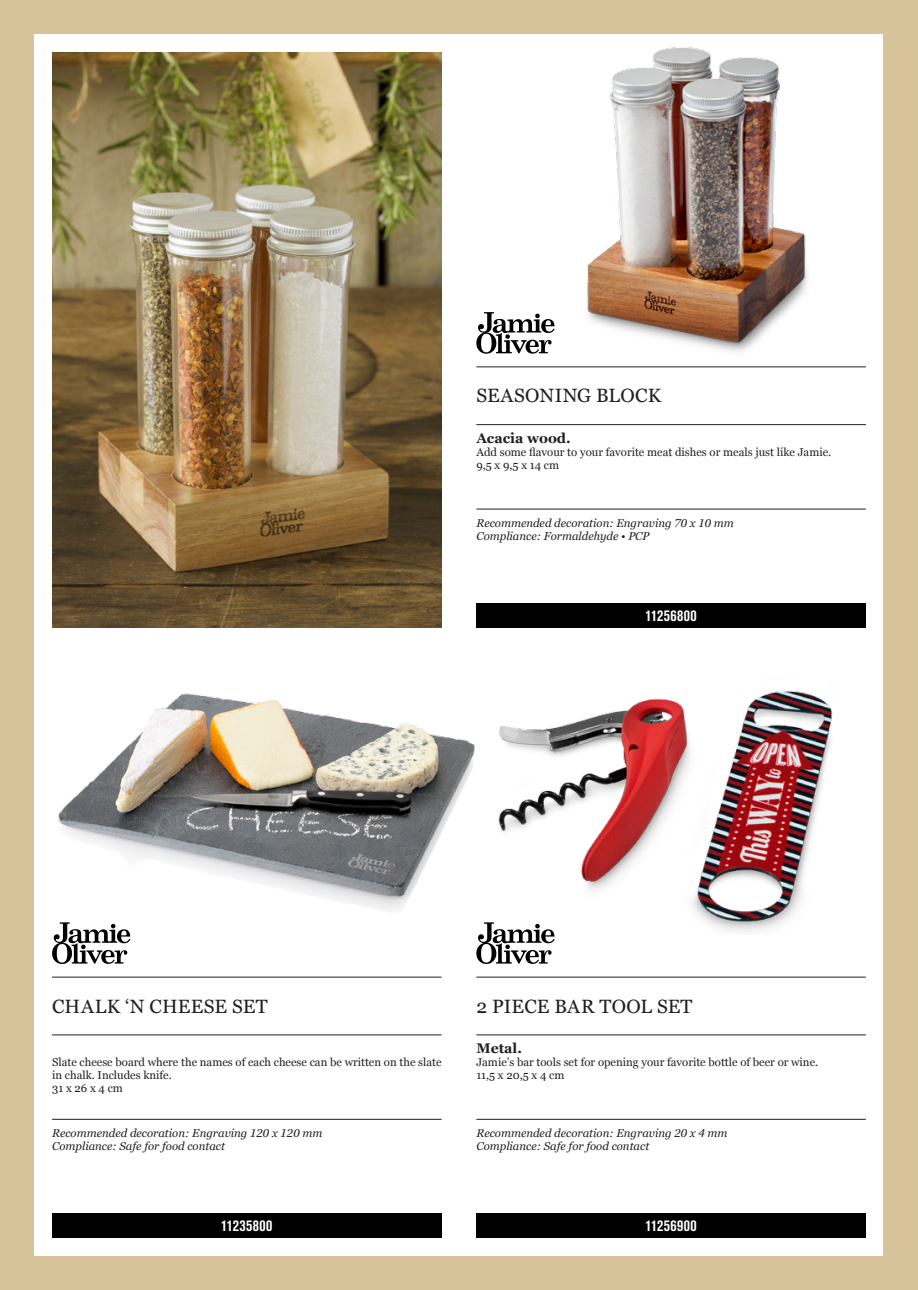
<style>
.page{position:relative;width:918px;height:1290px;background:#d6c399}
.page>*{position:absolute;margin:0;border:0;box-sizing:border-box;transform-origin:0 0}
.t1{font:19.25px "Georgia";letter-spacing:.015em;color:#231f20}
.t2{font:700 condensed 15.75px "Akzidenz Grotesk Pro";letter-spacing:.025em;color:#fff}
.t3{font:700 14px "Georgia";color:#231f20}
.t4{font:11.38px/13.1px "Georgia";color:#231f20}
.t5{font:italic 11.38px/13.1px "Georgia Pro";color:#231f20}
</style>
<div class="page">
<div style="left:35px;top:35px;width:848px;height:1220px;background:#fff"></div>
<svg style="left:476px;top:312px;width:78px;height:42px"></svg>
<hr style="left:476px;top:366px;width:390px;height:1px;background:#231f20">
<hr style="left:476px;top:424px;width:390px;height:1px;background:#231f20">
<hr style="left:476px;top:509px;width:390px;height:1px;background:#231f20">
<div style="left:476px;top:603px;width:390px;height:25px;background:#000"></div>
<svg style="left:52px;top:943px;width:76px;height:21px"></svg>
<hr style="left:52px;top:977px;width:389px;height:1px;background:#231f20">
<hr style="left:52px;top:1034px;width:389px;height:1px;background:#231f20">
<hr style="left:52px;top:1119px;width:389px;height:1px;background:#231f20">
<div style="left:52px;top:1213px;width:389px;height:25px;background:#000"></div>
<svg style="left:476px;top:935px;width:78px;height:29px"></svg>
<hr style="left:476px;top:977px;width:390px;height:1px;background:#231f20">
<hr style="left:476px;top:1034px;width:390px;height:1px;background:#231f20">
<hr style="left:476px;top:1119px;width:390px;height:1px;background:#231f20">
<div style="left:476px;top:1213px;width:390px;height:25px;background:#000"></div>
<img style="left:575px;top:47px;width:241px;height:321px">
<img style="left:493px;top:690px;width:339px;height:245px">
<img style="left:53px;top:693px;width:440px;height:250px">
<img style="left:52px;top:52px;width:389px;height:576px">
<h1 class="t1" style="left:476px;top:384px;width:186px">Seasoning block</h1>
<p class="t3" style="left:476px;top:429px;width:96px">Acacia wood.</p>
<p class="t4" style="left:476px;top:445px;width:356px">Add some flavour to your favorite meat dishes or meals just like Jamie.<br>9,5 x 9,5 x 14 cm</p>
<p class="t5" style="left:476px;top:517px;width:259px">Recommended decoration: Engraving 70 x 10 mm<br>Compliance: Formaldehyde • PCP</p>
<h2 class="t2" style="left:645px;top:605px;width:53px">11256800</h2>
<h1 class="t1" style="left:52px;top:994px;width:217px">Chalk ‘n cheese set</h1>
<p class="t4" style="left:52px;top:1056px;width:391px">Slate cheese board where the names of each cheese can be written on the slate in chalk. Includes knife.<br>31 x 26 x 4 cm</p>
<p class="t5" style="left:52px;top:1127px;width:272px">Recommended decoration: Engraving 120 x 120 mm<br>Compliance: Safe for food contact</p>
<h2 class="t2" style="left:221px;top:1215px;width:53px">11235800</h2>
<h1 class="t1" style="left:476px;top:994px;width:212px">2 piece bar tool set</h1>
<p class="t3" style="left:476px;top:1039px;width:47px">Metal.</p>
<p class="t4" style="left:476px;top:1056px;width:343px">Jamie’s bar tools set for opening your favorite bottle of beer or wine.<br>11,5 x 20,5 x 4 cm</p>
<p class="t5" style="left:476px;top:1127px;width:253px">Recommended decoration: Engraving 20 x 4 mm<br>Compliance: Safe for food contact</p>
<h2 class="t2" style="left:645px;top:1215px;width:53px">11256900</h2>
</div>
